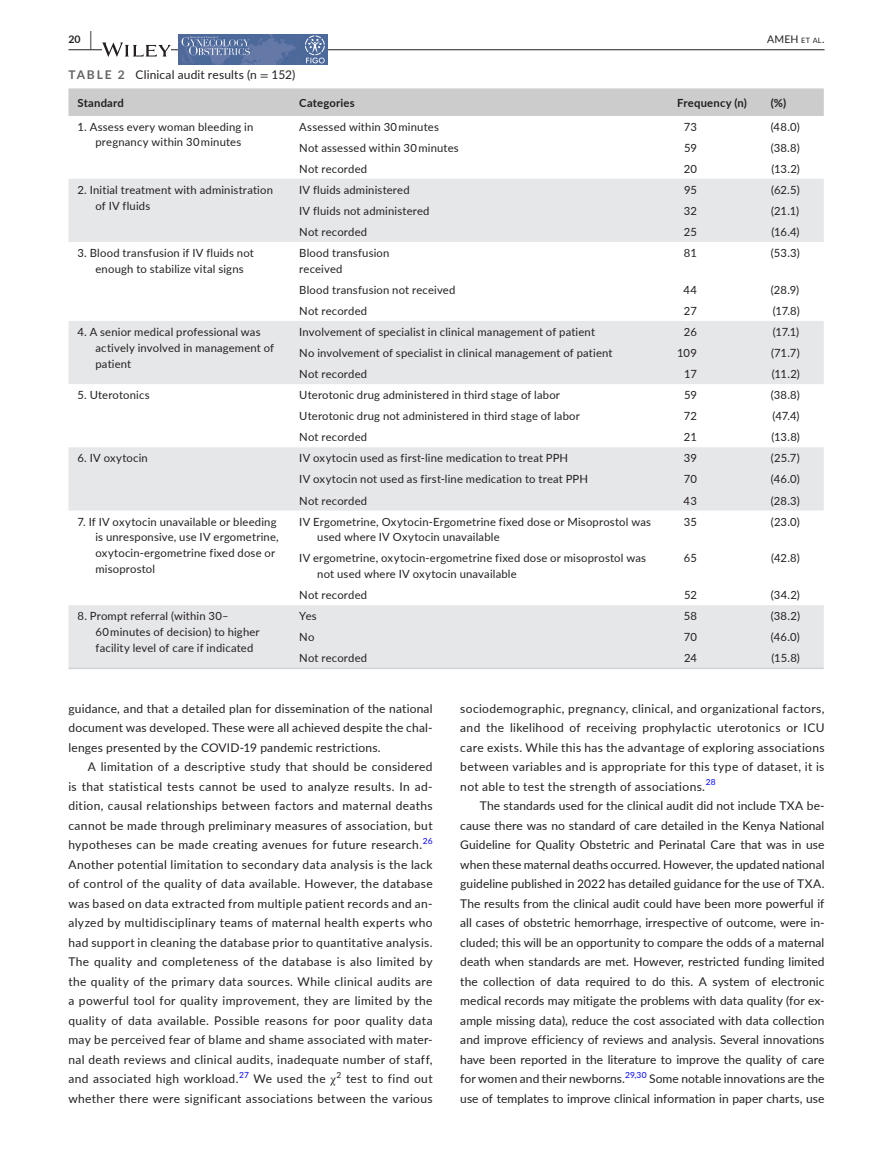
<style>
.page{position:relative;width:893px;height:1174px;background:#fff}
.page>*{position:absolute;margin:0;border:0;box-sizing:border-box;transform-origin:0 0}
.t1{font:12px/19.5px "Lato";letter-spacing:.02em;color:#231f20;text-align:justify}
.t2{font:11.25px/15.8px "Lato";letter-spacing:.015em;color:#231f20}
.t3{font:700 11.25px "Lato";letter-spacing:.02em;color:#231f20}
.t4{font:10.5px "Lato";color:#231f20}
.t5{font:700 10.5px "Lato";color:#231f20}
.t6{font:8.4px "Lato";color:#00f}
.s1{font-size:19.5px}
.s2{font-size:7.35px}
.s3{font-weight:700;color:#636366}
.s4{font-family:"STIX"}
</style>
<div class="page">
<hr style="left:68px;top:49px;width:756px;height:1px;background:#231f20">
<svg style="left:102px;top:42px;width:69px;height:15px"></svg>
<img style="left:178px;top:35px;width:149px;height:30px">
<svg style="left:181px;top:36px;width:69px;height:27px;background:#667ea9"></svg>
<svg style="left:305px;top:35px;width:20px;height:28px"></svg>
<div style="left:68px;top:88px;width:756px;height:28px;background:#ccc"></div>
<svg style="left:68px;top:179px;width:756px;height:488px;fill:#e6e7e9"></svg>
<hr style="left:68px;top:667px;width:222px;height:2px;background:#d1d2d4">
<hr style="left:290px;top:667px;width:378px;height:2px;background:#d1d2d4">
<hr style="left:668px;top:667px;width:94px;height:2px;background:#d1d2d4">
<hr style="left:762px;top:667px;width:62px;height:2px;background:#d1d2d4">
<p class="t5" style="left:68px;top:31px;width:25px">20 <span class="s1">|</span></p>
<p class="t4" style="left:767px;top:31px;width:59px">AMEH <span class="s2">et al</span>.</p>
<p class="t1" style="left:68px;top:64px;width:228px"><span class="s3">TABLE 2</span> Clinical audit results (n <span class="s4">=</span> 152)</p>
<p class="t3" style="left:77px;top:94px;width:48px">Standard</p>
<p class="t3" style="left:299px;top:94px;width:57px">Categories</p>
<p class="t3" style="left:677px;top:94px;width:71px">Frequency (n)</p>
<p class="t3" style="left:771px;top:94px;width:17px">(%)</p>
<p class="t2" style="left:77px;top:118px;width:177px;text-align:center">1. Assess every woman bleeding in pregnancy within 30 minutes</p>
<p class="t2" style="left:299px;top:118px;width:141px">Assessed within 30 minutes</p>
<p class="t2" style="left:684px;top:118px;width:15px">73</p>
<p class="t2" style="left:771px;top:118px;width:31px">(48.0)</p>
<p class="t2" style="left:299px;top:139px;width:161px">Not assessed within 30 minutes</p>
<p class="t2" style="left:684px;top:139px;width:14px">59</p>
<p class="t2" style="left:771px;top:139px;width:31px">(38.8)</p>
<p class="t2" style="left:299px;top:160px;width:69px">Not recorded</p>
<p class="t2" style="left:684px;top:160px;width:15px">20</p>
<p class="t2" style="left:771px;top:160px;width:30px">(13.2)</p>
<p class="t2" style="left:95px;top:181px;width:179px;text-indent:-18px">2. Initial treatment with administration of IV fluids</p>
<p class="t2" style="left:299px;top:181px;width:112px">IV fluids administered</p>
<p class="t2" style="left:684px;top:181px;width:14px">95</p>
<p class="t2" style="left:771px;top:181px;width:30px">(62.5)</p>
<p class="t2" style="left:299px;top:202px;width:132px">IV fluids not administered</p>
<p class="t2" style="left:684px;top:202px;width:15px">32</p>
<p class="t2" style="left:771px;top:202px;width:30px">(21.1)</p>
<p class="t2" style="left:299px;top:223px;width:69px">Not recorded</p>
<p class="t2" style="left:684px;top:223px;width:15px">25</p>
<p class="t2" style="left:771px;top:223px;width:30px">(16.4)</p>
<p class="t2" style="left:95px;top:245px;width:160px;text-indent:-18px">3. Blood transfusion if IV fluids not enough to stabilize vital signs</p>
<p class="t2" style="left:299px;top:245px;width:92px">Blood transfusion received</p>
<p class="t2" style="left:684px;top:245px;width:14px">81</p>
<p class="t2" style="left:771px;top:245px;width:30px">(53.3)</p>
<p class="t2" style="left:299px;top:281px;width:158px">Blood transfusion not received</p>
<p class="t2" style="left:683px;top:281px;width:15px">44</p>
<p class="t2" style="left:771px;top:281px;width:30px">(28.9)</p>
<p class="t2" style="left:299px;top:302px;width:69px">Not recorded</p>
<p class="t2" style="left:684px;top:302px;width:14px">27</p>
<p class="t2" style="left:773px;top:302px;width:29px">(17.8)</p>
<p class="t2" style="left:95px;top:323px;width:180px;text-indent:-18px">4. A senior medical professional was actively involved in management of patient</p>
<p class="t2" style="left:299px;top:323px;width:297px">Involvement of specialist in clinical management of patient</p>
<p class="t2" style="left:684px;top:323px;width:14px">26</p>
<p class="t2" style="left:773px;top:323px;width:28px">(17.1)</p>
<p class="t2" style="left:299px;top:345px;width:315px">No involvement of specialist in clinical management of patient</p>
<p class="t2" style="left:677px;top:345px;width:21px">109</p>
<p class="t2" style="left:771px;top:345px;width:30px">(71.7)</p>
<p class="t2" style="left:299px;top:366px;width:69px">Not recorded</p>
<p class="t2" style="left:684px;top:366px;width:14px">17</p>
<p class="t2" style="left:772px;top:366px;width:30px">(11.2)</p>
<p class="t2" style="left:77px;top:387px;width:74px">5. Uterotonics</p>
<p class="t2" style="left:299px;top:387px;width:262px">Uterotonic drug administered in third stage of labor</p>
<p class="t2" style="left:684px;top:387px;width:14px">59</p>
<p class="t2" style="left:771px;top:387px;width:31px">(38.8)</p>
<p class="t2" style="left:299px;top:408px;width:282px">Uterotonic drug not administered in third stage of labor</p>
<p class="t2" style="left:684px;top:408px;width:15px">72</p>
<p class="t2" style="left:772px;top:408px;width:29px">(47.4)</p>
<p class="t2" style="left:299px;top:429px;width:69px">Not recorded</p>
<p class="t2" style="left:684px;top:429px;width:14px">21</p>
<p class="t2" style="left:771px;top:429px;width:30px">(13.8)</p>
<p class="t2" style="left:77px;top:450px;width:72px">6. IV oxytocin</p>
<p class="t2" style="left:299px;top:450px;width:270px">IV oxytocin used as first-line medication to treat PPH</p>
<p class="t2" style="left:684px;top:450px;width:15px">39</p>
<p class="t2" style="left:771px;top:450px;width:30px">(25.7)</p>
<p class="t2" style="left:299px;top:471px;width:290px">IV oxytocin not used as first-line medication to treat PPH</p>
<p class="t2" style="left:684px;top:471px;width:15px">70</p>
<p class="t2" style="left:771px;top:471px;width:31px">(46.0)</p>
<p class="t2" style="left:299px;top:492px;width:69px">Not recorded</p>
<p class="t2" style="left:684px;top:492px;width:15px">43</p>
<p class="t2" style="left:771px;top:492px;width:31px">(28.3)</p>
<p class="t2" style="left:95px;top:513px;width:185px;text-indent:-18px">7. If IV oxytocin unavailable or bleeding is unresponsive, use IV ergometrine, oxytocin-ergometrine fixed dose or misoprostol</p>
<p class="t2" style="left:317px;top:513px;width:335px;text-indent:-18px">IV Ergometrine, Oxytocin-Ergometrine fixed dose or Misoprostol was used where IV Oxytocin unavailable</p>
<p class="t2" style="left:684px;top:513px;width:15px">35</p>
<p class="t2" style="left:771px;top:513px;width:31px">(23.0)</p>
<p class="t2" style="left:317px;top:550px;width:330px;text-indent:-18px">IV ergometrine, oxytocin-ergometrine fixed dose or misoprostol was not used where IV oxytocin unavailable</p>
<p class="t2" style="left:684px;top:550px;width:15px">65</p>
<p class="t2" style="left:771px;top:550px;width:30px">(42.8)</p>
<p class="t2" style="left:299px;top:587px;width:69px">Not recorded</p>
<p class="t2" style="left:684px;top:587px;width:14px">52</p>
<p class="t2" style="left:771px;top:587px;width:31px">(34.2)</p>
<p class="t2" style="left:95px;top:608px;width:166px;text-indent:-18px">8. Prompt referral (within 30–<br>60 minutes of decision) to higher facility level of care if indicated</p>
<p class="t2" style="left:299px;top:608px;width:19px">Yes</p>
<p class="t2" style="left:684px;top:608px;width:15px">58</p>
<p class="t2" style="left:771px;top:608px;width:31px">(38.2)</p>
<p class="t2" style="left:299px;top:629px;width:17px">No</p>
<p class="t2" style="left:684px;top:629px;width:15px">70</p>
<p class="t2" style="left:771px;top:629px;width:31px">(46.0)</p>
<p class="t2" style="left:299px;top:650px;width:69px">Not recorded</p>
<p class="t2" style="left:684px;top:650px;width:14px">24</p>
<p class="t2" style="left:771px;top:650px;width:30px">(15.8)</p>
<p class="t1" style="left:68px;top:698px;width:366px">guidance, and that a detailed plan for dissemination of the national document was developed. These were all achieved despite the chal&shy;lenges presented by the COVID-19 pandemic restrictions.</p>
<p class="t1" style="left:68px;top:756px;width:366px;text-indent:20px">A limitation of a descriptive study that should be considered is that statistical tests cannot be used to analyze results. In ad&shy;dition, causal relationships between factors and maternal deaths cannot be made through preliminary measures of association, but hypotheses can be made creating avenues for future research.<sup>26<br></sup>Another potential limitation to secondary data analysis is the lack of control of the quality of data available. However, the database was based on data extracted from multiple patient records and an&shy;alyzed by multidisciplinary teams of maternal health experts who had support in cleaning the database prior to quantitative analysis.<br>The quality and completeness of the database is also limited by the quality of the primary data sources. While clinical audits are a powerful tool for quality improvement, they are limited by the quality of data available. Possible reasons for poor quality data may be perceived fear of blame and shame associated with mater&shy;nal death reviews and clinical audits, inadequate number of staff, and associated high workload.<sup>27</sup> We used the <span class="s4">χ</span><sup>2</sup> test to find out whether there were significant associations between the various</p>
<p class="t1" style="left:460px;top:698px;width:366px">sociodemographic, pregnancy, clinical, and organizational factors, and the likelihood of receiving prophylactic uterotonics or ICU care exists. While this has the advantage of exploring associations between variables and is appropriate for this type of dataset, it is not able to test the strength of associations.</p>
<p class="t6" style="left:706px;top:776px;width:11px">28</p>
<p class="t1" style="left:460px;top:795px;width:366px;text-indent:20px">The standards used for the clinical audit did not include TXA be&shy;cause there was no standard of care detailed in the Kenya National Guideline for Quality Obstetric and Perinatal Care that was in use when these maternal deaths occurred. However, the updated national guideline published in 2022 has detailed guidance for the use of TXA.<br>The results from the clinical audit could have been more powerful if all cases of obstetric hemorrhage, irrespective of outcome, were in&shy;cluded; this will be an opportunity to compare the odds of a maternal death when standards are met. However, restricted funding limited the collection of data required to do this. A system of electronic medical records may mitigate the problems with data quality (for ex&shy;ample missing data), reduce the cost associated with data collection and improve efficiency of reviews and analysis. Several innovations have been reported in the literature to improve the quality of care for women and their newborns.<sup>29,30</sup> Some notable innovations are the use of templates to improve clinical information in paper charts, use</p>
</div>
